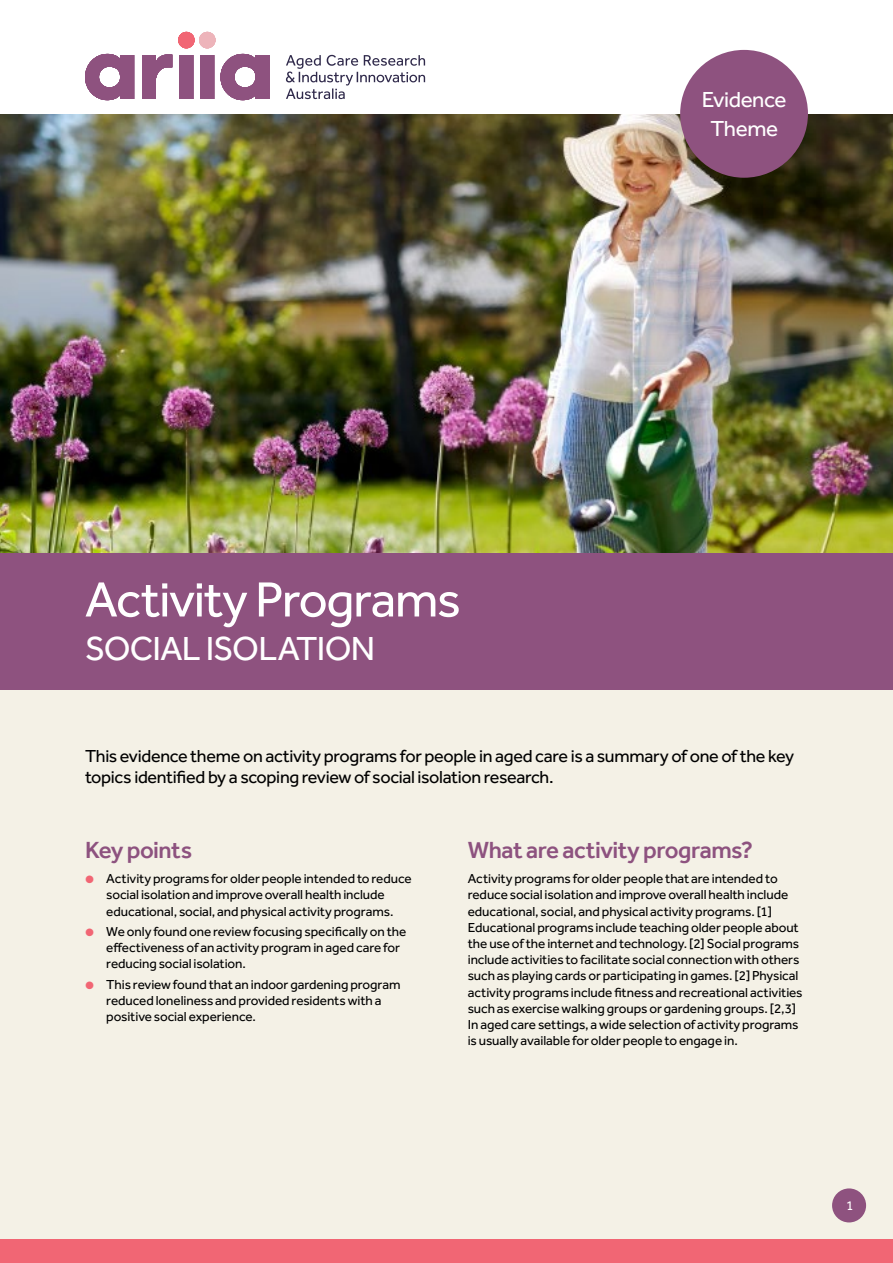
<style>
.page{position:relative;width:893px;height:1263px;background:#fff}
.page>*{position:absolute;margin:0;border:0;box-sizing:border-box;transform-origin:0 0}
.Title__H1{font:51px "Effra";letter-spacing:-.025em;color:#fff}
.Theme__H1{font:34.5px "Effra";letter-spacing:-.025em;color:#fff}
.Sub_Heading__H2{font:500 24px "Effra";letter-spacing:-.02em;color:#8d527f}
.t1{font:22.5px/28.5px "Effra";letter-spacing:-.02em;color:#fff;text-align:center}
.Intro_Text{font:18px/21.6px "Effra";letter-spacing:-.015em;color:#000}
.Paragraph__P{font:13.5px/16.2px "Effra";letter-spacing:-.005em;color:#000}
.t2{font:13.5px "Effra";color:#fff}
.s1{color:#f16674}
</style>
<div class="page">
<div style="left:0;top:85px;width:893px;height:1178px;background:#f4f1e6"></div>
<div style="left:0;top:1239px;width:893px;height:24px;background:#f16674"></div>
<div style="left:0;top:0;width:893px;height:115px;background:#fff"></div>
<div style="left:0;top:553px;width:893px;height:137px;background:#8e527f"></div>
<div style="left:832px;top:1188px;width:34px;height:34px;background:#8e527f;border-radius:50%"></div>
<img style="left:0;top:115px;width:893px;height:438px">
<svg style="left:85px;top:54px;width:49px;height:46px"></svg>
<svg style="left:142px;top:55px;width:30px;height:44px"></svg>
<svg style="left:200px;top:55px;width:14px;height:44px"></svg>
<svg style="left:220px;top:54px;width:50px;height:46px"></svg>
<svg style="left:179px;top:55px;width:14px;height:44px"></svg>
<div style="left:199px;top:32px;width:16px;height:16px;background:#edb4ba;border-radius:50%"></div>
<div style="left:178px;top:32px;width:16px;height:16px;background:#f16674;border-radius:50%"></div>
<svg style="left:286px;top:55px;width:139px;height:44px"></svg>
<div style="left:680px;top:50px;width:128px;height:128px;background:#8e527f;border-radius:50%"></div>
<h3 class="t1" style="left:702px;top:85px;width:86px">Evidence<br>Theme</h3>
<h1 class="Title__H1" style="left:85px;top:570px;width:377px">Activity Programs</h1>
<h1 class="Theme__H1" style="left:85px;top:628px;width:292px">SOCIAL ISOLATION</h1>
<p class="Intro_Text" style="left:85px;top:745px;width:711px">This evidence theme on activity programs for people in aged care is a summary of one of the key topics identified by a scoping review of social isolation research.</p>
<h2 class="Sub_Heading__H2" style="left:85px;top:836px;width:109px">Key points</h2>
<p class="Paragraph__P" style="left:85px;top:870px;width:328px;text-align:center"><span class="s1">●</span> Activity programs for older people intended to reduce social isolation and improve overall health include educational, social, and physical activity programs.</p>
<p class="Paragraph__P" style="left:106px;top:923px;width:302px;text-indent:-21px"><span class="s1">●</span> We only found one review focusing specifically on the effectiveness of an activity program in aged care for reducing social isolation.</p>
<p class="Paragraph__P" style="left:106px;top:976px;width:296px;text-indent:-21px"><span class="s1">●</span> This review found that an indoor gardening program reduced loneliness and provided residents with a positive social experience.</p>
<h2 class="Sub_Heading__H2" style="left:468px;top:836px;width:287px">What are activity programs?</h2>
<p class="Paragraph__P" style="left:468px;top:870px;width:336px">Activity programs for older people that are intended to reduce social isolation and improve overall health include educational, social, and physical activity programs. [1] Educational programs include teaching older people about the use of the internet and technology. [2] Social programs include activities to facilitate social connection with others such as playing cards or participating in games. [2] Physical activity programs include fitness and recreational activities such as exercise walking groups or gardening groups. [2,3] In aged care settings, a wide selection of activity programs is usually available for older people to engage in.</p>
<p class="t2" style="left:846px;top:1198px;width:9px">1</p>
</div>
